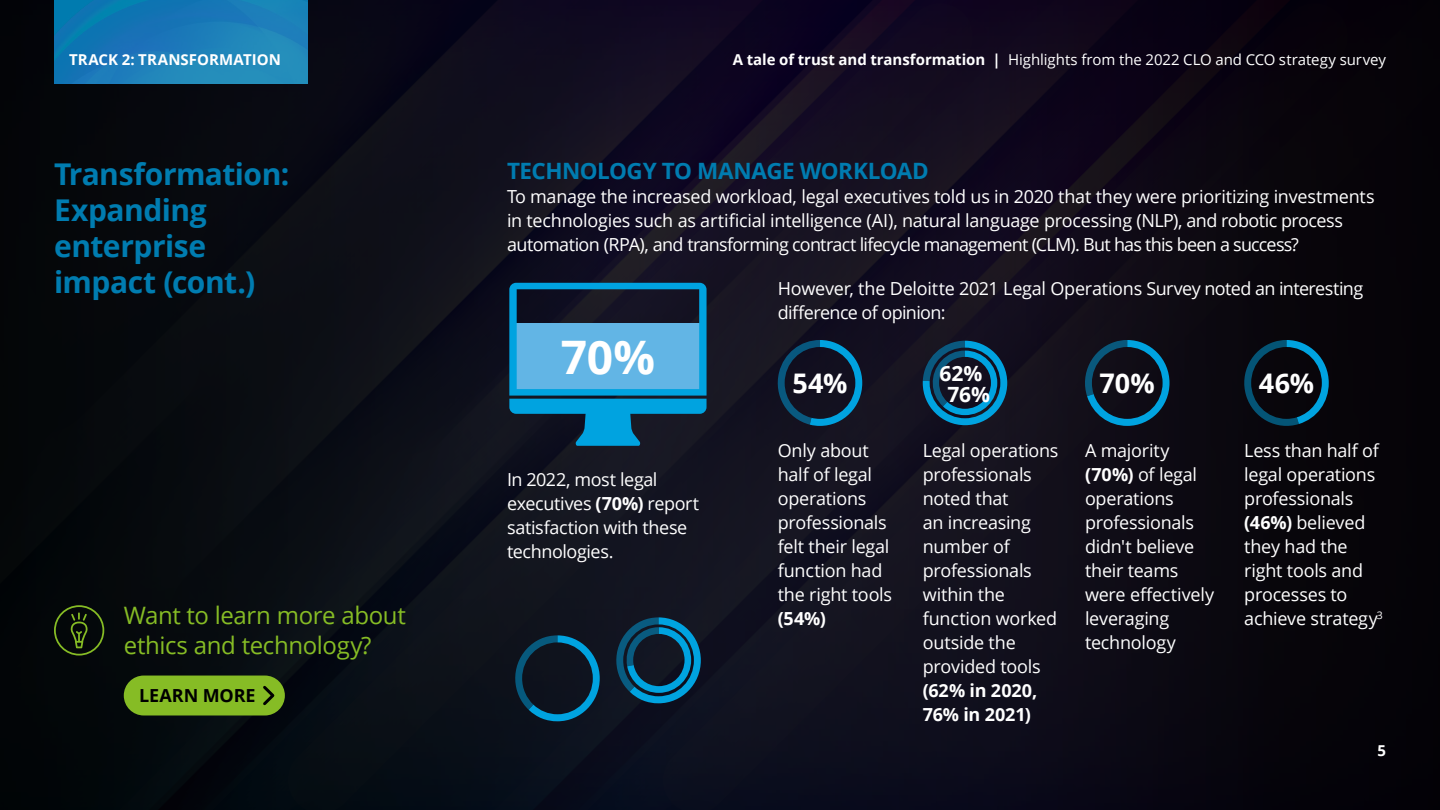
<style>
.page{position:relative;width:1440px;height:810px;background:#fff}
.page>*{position:absolute;margin:0;border:0;box-sizing:border-box;transform-origin:0 0}
.t1{font:700 46.2px "Open Sans";color:#fff}
.t2{font:700 30px/36px "Open Sans";letter-spacing:-.015em;color:#007cb0}
.t3{font:700 27px "Open Sans";color:#fff}
.t4{font:24px/30px "Open Sans";letter-spacing:-.015em;color:#86bc25}
.t5{font:700 22.5px "Open Sans";letter-spacing:-.025em;color:#007cb0}
.t6{font:700 21px/21px "Open Sans";color:#fff;text-align:center}
.t7{font:18px/24px "Open Sans";letter-spacing:-.015em;color:#fff}
.t8{font:700 18px/24px "Open Sans";letter-spacing:-.005em;color:#fff}
.t9{font:700 18px "Open Sans";letter-spacing:.005em;color:#000}
.t10{font:15px "Open Sans";letter-spacing:-.005em;color:#fff}
.t11{font:700 15px "Open Sans";letter-spacing:.005em;color:#fff}
.s1{font-weight:700}
</style>
<div class="page">
<div style="left:623px;top:0;width:817px;height:810px;background:linear-gradient(to right,#181429,#060308)"></div>
<div style="left:0;top:0;width:640px;height:810px;background:linear-gradient(to right,#030607,#131223)"></div>
<img style="left:54px;top:0;width:254px;height:84px">
<svg style="left:509px;top:283px;width:198px;height:163px;background:#2b769d"></svg>
<svg style="left:773px;top:340px;width:89px;height:86px;background:#0f2940"></svg>
<svg style="left:1080px;top:340px;width:90px;height:86px;background:#0d293c"></svg>
<svg style="left:1239px;top:340px;width:90px;height:87px;background:#071f2d"></svg>
<svg style="left:0;top:605px;width:794px;height:205px;background:#0d171b"></svg>
<svg style="left:923px;top:341px;width:84px;height:84px;background:#0d4261"></svg>
<p class="t11" style="left:69px;top:49px;width:213px">TRACK 2: TRANSFORMATION</p>
<p class="t10" style="left:733px;top:50px;width:655px"><span class="s1">A tale of trust and transformation |</span> Highlights from the 2022 CLO and CCO strategy survey</p>
<h2 class="t2" style="left:54px;top:155px;width:237px">Transformation:<br>Expanding enterprise impact (cont.)</h2>
<p class="t5" style="left:507px;top:155px;width:423px">TECHNOLOGY TO MANAGE WORKLOAD</p>
<p class="t7" style="left:507px;top:184px;width:869px">To manage the increased workload, legal executives told us in 2020 that they were prioritizing investments in technologies such as artificial intelligence (AI), natural language processing (NLP), and robotic process automation (RPA), and transforming contract lifecycle management (CLM). But has this been a success?</p>
<p class="t7" style="left:778px;top:276px;width:587px">However, the Deloitte 2021 Legal Operations Survey noted an interesting difference of opinion:</p>
<h3 class="t4" style="left:124px;top:600px;width:284px">Want to learn more about ethics and technology?</h3>
<p class="t9" style="left:139px;top:683px;width:118px">LEARN MORE</p>
<h1 class="t1" style="left:561px;top:324px;width:96px">70%</h1>
<p class="t7" style="left:507px;top:467px;width:194px">In 2022, most legal executives <span class="s1">(70%)</span> report satisfaction with these technologies.</p>
<p class="t6" style="left:939px;top:362px;width:52px">62%<br>76%</p>
<h3 class="t3" style="left:792px;top:364px;width:57px">54%</h3>
<h3 class="t3" style="left:1100px;top:364px;width:57px">70%</h3>
<h3 class="t3" style="left:1259px;top:364px;width:57px">46%</h3>
<p class="t7" style="left:778px;top:438px;width:116px">Only about half of legal operations professionals felt their legal function had the right tools</p>
<p class="t8" style="left:778px;top:606px;width:50px">(54%)</p>
<p class="t7" style="left:923px;top:438px;width:137px">Legal operations professionals noted that<br>an increasing number of professionals within the function worked outside the provided tools</p>
<p class="t8" style="left:923px;top:678px;width:116px">(62% in 2020,<br>76% in 2021)</p>
<p class="t7" style="left:1085px;top:438px;width:131px">A majority <span class="s1">(70%)</span> of legal operations professionals didn't believe their teams were effectively leveraging technology</p>
<p class="t7" style="left:1244px;top:438px;width:140px">Less than half of legal operations professionals <span class="s1">(46%)</span> believed they had the right tools and processes to achieve strategy<sup>3</sup></p>
<p class="t11" style="left:1377px;top:740px;width:10px">5</p>
</div>
